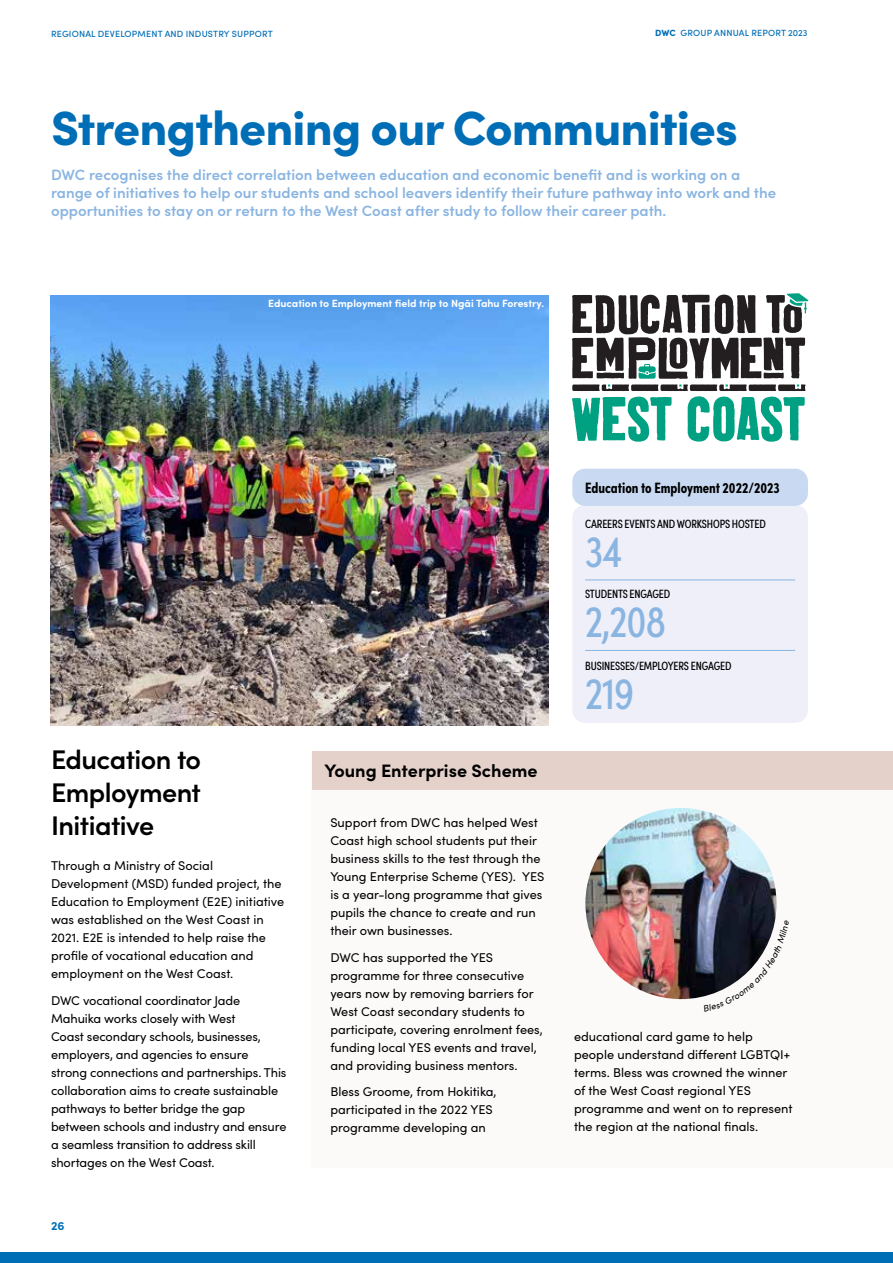
<style>
.page{position:relative;width:893px;height:1263px;background:#fff}
.page>*{position:absolute;margin:0;border:0;box-sizing:border-box;transform-origin:0 0}
.t1{font:900 48px "Sofia Pro";letter-spacing:-.02em;color:#006eb7}
.t2{font:45px "Sofia Pro Condensed";letter-spacing:-.02em;color:#8ab5e1}
.t3{font:600 27px/33px "Sofia Pro";letter-spacing:-.02em;color:#000;text-align:justify}
.t4{font:700 18px "Sofia Pro";color:#000}
.t5{font:600 15px/18px "Sofia Pro";color:#8ab5e1}
.t6{font:700 15px "Sofia Pro Condensed";color:#000}
.t7{font:12.75px/18px "Sofia Pro";color:#000}
.t8{font:12px "Sofia Pro Condensed";letter-spacing:-.01em;color:#000}
.t9{font:700 12px "Sofia Pro";color:#006eb7}
.t10{font:700 10.5px "Sofia Pro";color:#fff}
.t11{font:500 9px "Sofia Pro";letter-spacing:.02em;color:#006eb7}
.s1{font-weight:900}
</style>
<div class="page">
<div style="left:0;top:1252px;width:892px;height:11px;background:#006eb7"></div>
<div style="left:312px;top:751px;width:581px;height:417px;background:#fcf9f9"></div>
<img style="left:50px;top:296px;width:499px;height:429px">
<div style="left:312px;top:751px;width:580px;height:39px;background:#e4d1c9"></div>
<img style="left:585px;top:808px;width:191px;height:191px;border-radius:96px">
<div style="left:572px;top:505px;width:236px;height:218px;background:#eeeff9;border-radius:13px"></div>
<hr style="left:585px;top:579px;width:210px;height:1px;background:#8ab5e1">
<hr style="left:585px;top:650px;width:210px;height:1px;background:#8ab5e1">
<div style="left:572px;top:469px;width:236px;height:37px;background:#c8d9f1;border-radius:13px"></div>
<svg style="left:572px;top:293px;width:236px;height:149px"></svg>
<svg style="left:703px;top:920px;width:72px;height:77px"></svg>
<p class="t11" style="left:51px;top:27px;width:223px">REGIONAL DEVELOPMENT AND INDUSTRY SUPPORT</p>
<p class="t11" style="left:655px;top:26px;width:154px"><span class="s1">DWC</span> GROUP ANNUAL REPORT 2023</p>
<h1 class="t1" style="left:51px;top:91px;width:688px">Strengthening our Communities</h1>
<p class="t5" style="left:51px;top:165px;width:727px">DWC recognises the direct correlation between education and economic benefit and is working on a range of initiatives to help our students and school leavers identify their future pathway into work and the opportunities to stay on or return to the West Coast after study to follow their career path.</p>
<p class="t10" style="left:268px;top:296px;width:278px">Education to Employment field trip to Ngāi Tahu Forestry.</p>
<h3 class="t3" style="left:51px;top:741px;width:152px">Education to Employment Initiative</h3>
<p class="t7" style="left:51px;top:856px;width:235px">Through a Ministry of Social Development (MSD) funded project, the Education to Employment (E2E) initiative was established on the West Coast in 2021. E2E is intended to help raise the profile of vocational education and employment on the West Coast.</p>
<p class="t7" style="left:51px;top:991px;width:237px">DWC vocational coordinator Jade Mahuika works closely with West<br>Coast secondary schools, businesses, employers, and agencies to ensure strong connections and partnerships. This collaboration aims to create sustainable pathways to better bridge the gap between schools and industry and ensure a seamless transition to address skill shortages on the West Coast.</p>
<p class="t9" style="left:51px;top:1216px;width:15px">26</p>
<h3 class="t4" style="left:325px;top:757px;width:215px">Young Enterprise Scheme</h3>
<p class="t7" style="left:330px;top:813px;width:216px">Support from DWC has helped West Coast high school students put their business skills to the test through the Young Enterprise Scheme (YES). YES is a year-long programme that gives pupils the chance to create and run their own businesses.</p>
<p class="t7" style="left:330px;top:947px;width:214px">DWC has supported the YES programme for three consecutive years now by removing barriers for West Coast secondary students to participate, covering enrolment fees, funding local YES events and travel, and providing business mentors.</p>
<p class="t7" style="left:330px;top:1082px;width:168px">Bless Groome, from Hokitika, participated in the 2022 YES programme developing an</p>
<p class="t6" style="left:585px;top:476px;width:196px">Education to Employment 2022/2023</p>
<p class="t8" style="left:585px;top:515px;width:182px">CAREERS EVENTS AND WORKSHOPS HOSTED</p>
<h2 class="t2" style="left:585px;top:518px;width:39px">34</h2>
<p class="t8" style="left:585px;top:585px;width:87px">STUDENTS ENGAGED</p>
<h2 class="t2" style="left:585px;top:589px;width:82px">2,208</h2>
<p class="t8" style="left:585px;top:657px;width:148px">BUSINESSES/EMPLOYERS ENGAGED</p>
<h2 class="t2" style="left:585px;top:661px;width:51px">219</h2>
<p class="t7" style="left:574px;top:1027px;width:220px">educational card game to help people understand different LGBTQI+ terms. Bless was crowned the winner of the West Coast regional YES programme and went on to represent the region at the national finals.</p>
</div>
